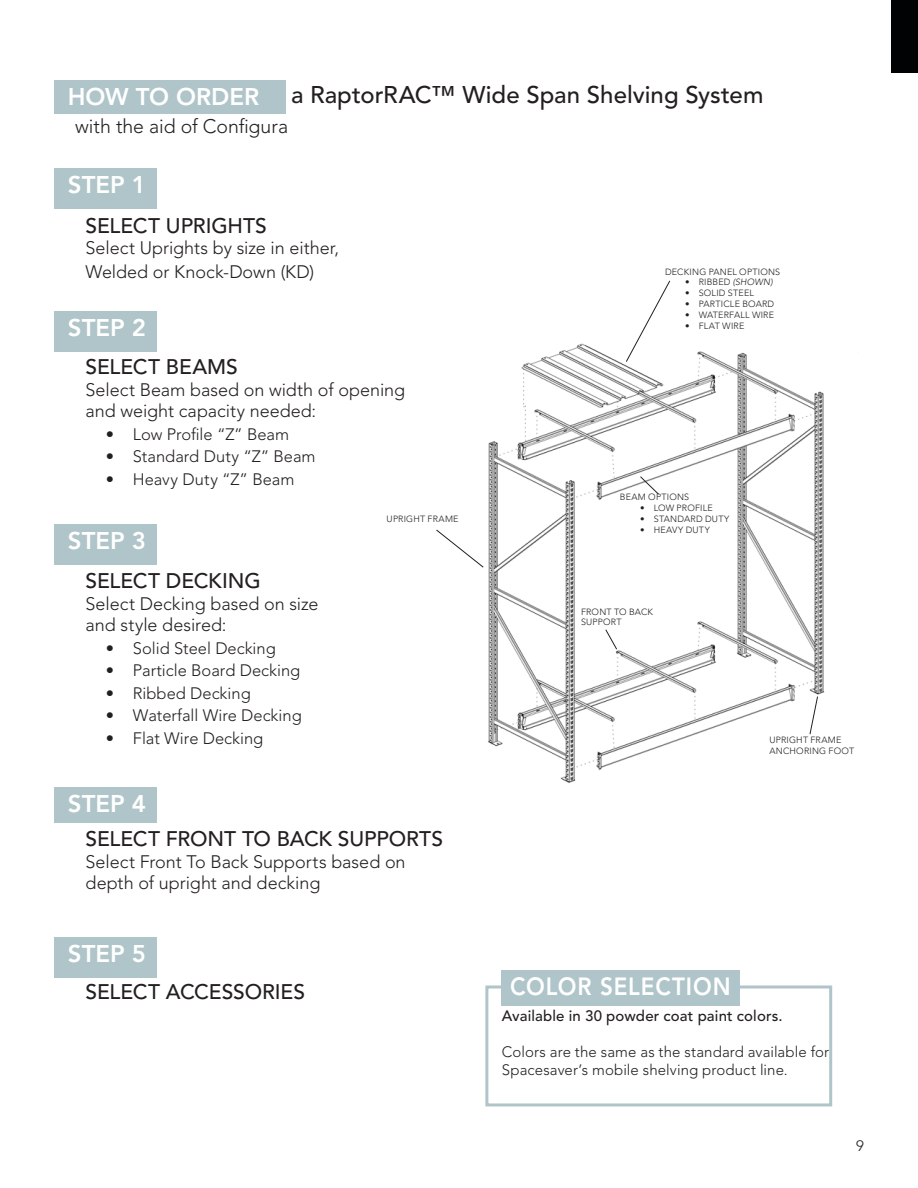
<style>
.page{position:relative;width:918px;height:1188px;background:#fff}
.page>*{position:absolute;margin:0;border:0;box-sizing:border-box;transform-origin:0 0}
.Caption_text{font:800 24.75px "Avenir";letter-spacing:.04em;color:#fff;scale:.91 1}
.Caption_text-2{font:800 24px "Avenir";letter-spacing:-.005em;color:#fff}
.Caption_text-3{font:500 24px "Avenir";color:#231f20}
.Caption_text-4{font:500 21px "Avenir";letter-spacing:-.01em;color:#231f20}
.Caption_text-5{font:300 19.5px "Avenir";color:#231f20}
.Caption_text-6{font:300 18px/21.6px "Avenir";color:#231f20}
.t1{font:300 16.5px "Avenir";color:#231f20}
.Caption_text-7{font:300 15px/18px "Avenir";letter-spacing:.005em;color:#231f20}
.Caption_text-8{font:500 15px "Avenir";letter-spacing:.01em;color:#231f20}
.Caption_text-9{font:300 9px/10.8px "Avenir";letter-spacing:.02em;color:#231f20}
.s1{font-style:italic}
</style>
<div class="page">
<div style="left:485px;top:986px;width:347px;height:120px;border:3px solid #b0c5c9"></div>
<div style="left:501px;top:971px;width:239px;height:35px;background:#b0c5c9"></div>
<img style="left:488px;top:343px;width:337px;height:440px">
<svg style="left:810px;top:696px;width:8px;height:39px"></svg>
<svg style="left:436px;top:529px;width:48px;height:39px"></svg>
<svg style="left:605px;top:629px;width:12px;height:21px"></svg>
<svg style="left:640px;top:476px;width:19px;height:19px"></svg>
<svg style="left:626px;top:280px;width:44px;height:82px"></svg>
<div style="left:54px;top:80px;width:232px;height:34px;background:#b0c5c9"></div>
<div style="left:54px;top:787px;width:103px;height:36px;background:#b0c5c9"></div>
<div style="left:54px;top:937px;width:103px;height:41px;background:#b0c5c9"></div>
<div style="left:54px;top:524px;width:103px;height:41px;background:#b0c5c9"></div>
<div style="left:54px;top:311px;width:103px;height:40px;background:#b0c5c9"></div>
<div style="left:54px;top:168px;width:103px;height:41px;background:#b0c5c9"></div>
<div style="left:891px;top:0;width:27px;height:73px;background:#010203"></div>
<p class="Caption_text-2" style="left:68px;top:83px;width:193px">HOW TO ORDER</p>
<p class="Caption_text-3" style="left:291px;top:81px;width:474px">a RaptorRAC™ Wide Span Shelving System</p>
<p class="Caption_text-5" style="left:75px;top:115px;width:215px">with the aid of Configura</p>
<p class="Caption_text-2" style="left:68px;top:171px;width:80px">STEP 1</p>
<p class="Caption_text-4" style="left:86px;top:213px;width:183px">SELECT UPRIGHTS</p>
<p class="Caption_text-6" style="left:86px;top:236px;width:255px;line-height:23.4px">Select Uprights by size in either,<br>Welded or Knock-Down (KD)</p>
<p class="Caption_text-2" style="left:68px;top:313px;width:80px">STEP 2</p>
<p class="Caption_text-4" style="left:86px;top:355px;width:154px">SELECT BEAMS</p>
<p class="Caption_text-6" style="left:86px;top:379px;width:321px">Select Beam based on width of opening and weight capacity needed:</p>
<p class="t1" style="left:106px;top:425px;width:185px">• Low Profile “Z” Beam</p>
<p class="t1" style="left:106px;top:447px;width:211px">• Standard Duty “Z” Beam</p>
<p class="t1" style="left:106px;top:470px;width:190px">• Heavy Duty “Z” Beam</p>
<p class="Caption_text-2" style="left:68px;top:527px;width:80px">STEP 3</p>
<p class="Caption_text-4" style="left:86px;top:569px;width:177px">SELECT DECKING</p>
<p class="Caption_text-6" style="left:86px;top:593px;width:235px">Select Decking based on size and style desired:</p>
<p class="t1" style="left:106px;top:639px;width:172px">• Solid Steel Decking</p>
<p class="t1" style="left:106px;top:661px;width:196px">• Particle Board Decking</p>
<p class="t1" style="left:106px;top:684px;width:146px">• Ribbed Decking</p>
<p class="t1" style="left:106px;top:706px;width:197px">• Waterfall Wire Decking</p>
<p class="t1" style="left:106px;top:729px;width:159px">• Flat Wire Decking</p>
<p class="Caption_text-2" style="left:68px;top:790px;width:80px">STEP 4</p>
<p class="Caption_text-9" style="left:387px;top:514px;width:73px">UPRIGHT FRAME</p>
<p class="Caption_text-4" style="left:86px;top:827px;width:359px">SELECT FRONT TO BACK SUPPORTS</p>
<p class="Caption_text-6" style="left:86px;top:851px;width:322px">Select Front To Back Supports based on depth of upright and decking</p>
<p class="Caption_text-2" style="left:68px;top:940px;width:80px">STEP 5</p>
<p class="Caption_text-4" style="left:86px;top:979px;width:221px">SELECT ACCESSORIES</p>
<p class="Caption_text-9" style="left:665px;top:266px;width:117px">DECKING PANEL OPTIONS</p>
<p class="Caption_text-9" style="left:685px;top:277px;width:89px">• RIBBED <span class="s1">(SHOWN)</span></p>
<p class="Caption_text-9" style="left:685px;top:288px;width:70px">• SOLID STEEL</p>
<p class="Caption_text-9" style="left:685px;top:299px;width:91px">• PARTICLE BOARD</p>
<p class="Caption_text-9" style="left:685px;top:309px;width:90px">• WATERFALL WIRE</p>
<p class="Caption_text-9" style="left:685px;top:320px;width:61px">• FLAT WIRE</p>
<p class="Caption_text-9" style="left:620px;top:492px;width:71px">BEAM OPTIONS</p>
<p class="Caption_text-9" style="left:640px;top:503px;width:74px">• LOW PROFILE</p>
<p class="Caption_text-9" style="left:640px;top:513px;width:91px">• STANDARD DUTY</p>
<p class="Caption_text-9" style="left:640px;top:524px;width:71px">• HEAVY DUTY</p>
<p class="Caption_text-9" style="left:581px;top:606px;width:73px">FRONT TO BACK<br>SUPPORT</p>
<p class="Caption_text-9" style="left:770px;top:735px;width:86px">UPRIGHT FRAME<br>ANCHORING FOOT</p>
<p class="Caption_text" style="left:510px;top:972px;width:244px">COLOR SELECTION</p>
<p class="Caption_text-8" style="left:502px;top:1007px;width:282px">Available in 30 powder coat paint colors.</p>
<p class="Caption_text-7" style="left:502px;top:1043px;width:329px">Colors are the same as the standard available for<br>Spacesaver’s mobile shelving product line.</p>
<p class="Caption_text-7" style="left:856px;top:1137px;width:9px">9</p>
</div>
